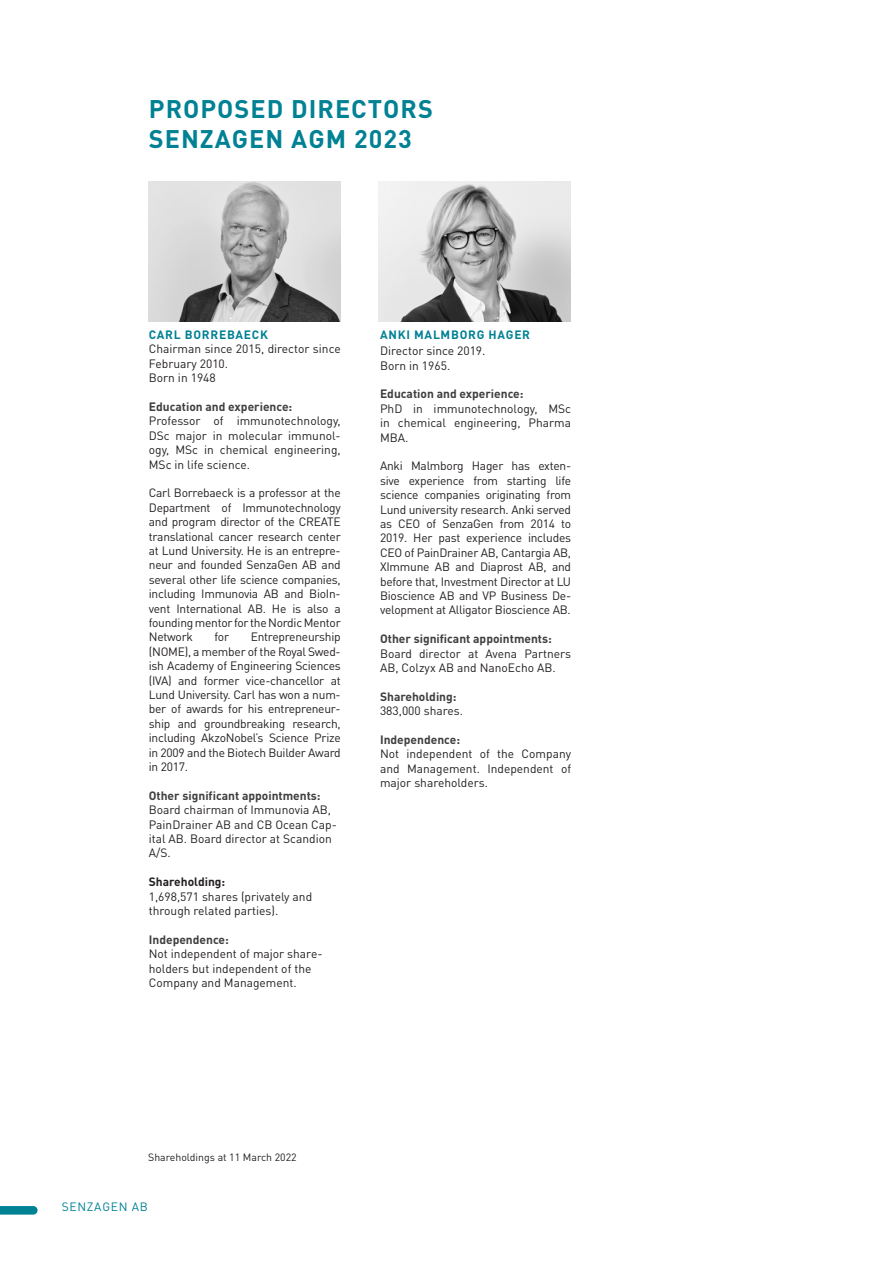
<style>
.page{position:relative;width:893px;height:1263px;background:#fff}
.page>*{position:absolute;margin:0;border:0;box-sizing:border-box;transform-origin:0 0}
.t1{font:700 25.2px/30.3px "DIN Pro";letter-spacing:.04em;color:#008194}
.t2{font:12px/14.4px "DIN Pro";color:#231f20}
.t3{font:700 12px "DIN Pro";color:#3e3e3f}
.t4{font:700 12px "DIN Pro";letter-spacing:.06em;color:#008194}
.t5{font:700 12px "DIN Pro";color:#231f20}
.t6{font:12px "DIN Pro";letter-spacing:.06em;color:#008194}
.t7{font:10.5px "DIN Pro";color:#231f20}
.s1{font-weight:700;color:#008194}
.s2{font-weight:700;color:#3e3e3f}
</style>
<div class="page">
<svg style="left:0;top:1206px;width:38px;height:8px"></svg>
<img style="left:149px;top:182px;width:191px;height:139px">
<img style="left:379px;top:182px;width:191px;height:139px">
<p class="t1" style="left:149px;top:90px;width:286px">PROPOSED DIRECTORS<br>SENZAGEN AGM 2023</p>
<p class="t4" style="left:149px;top:325px;width:121px">CARL BORREBAECK</p>
<p class="t2" style="left:149px;top:341px;width:193px">Chairman since 2015, director since<br>February 2010.</p>
<p class="t2" style="left:149px;top:369px;width:68px">Born in 1948</p>
<p class="t3" style="left:149px;top:397px;width:145px">Education and experience:</p>
<p class="t2" style="left:149px;top:413px;width:193px;text-align:justify">Professor of immunotechnology, DSc major in molecular immunol&shy;ogy, MSc in chemical engineering, MSc in life science.</p>
<p class="t2" style="left:149px;top:485px;width:193px;text-align:justify">Carl Borrebaeck is a professor at the Department of Immunotechnology and program director of the CREATE translational cancer research center at Lund University. He is an entrepre&shy;neur and founded SenzaGen AB and several other life science companies, including Immunovia AB and BioIn&shy;vent International AB. He is also a founding mentor for the Nordic Mentor Network</p>
<p class="t2" style="left:215px;top:629px;width:16px">for</p>
<p class="t2" style="left:149px;top:629px;width:193px;text-align:justify;text-indent:102px">Entrepreneurship (NOME), a member of the Royal Swed&shy;ish Academy of Engineering Sciences (IVA) and former vice-chancellor at Lund University. Carl has won a num&shy;ber of awards for his entrepreneur&shy;ship and groundbreaking research, including AkzoNobel’s Science Prize in 2009 and the Biotech Builder Award in 2017.</p>
<p class="t3" style="left:149px;top:785px;width:173px">Other significant appointments:</p>
<p class="t2" style="left:149px;top:801px;width:190px">Board chairman of Immunovia AB,<br>PainDrainer AB and CB Ocean Cap&shy;ital AB. Board director at Scandion<br>A/S.</p>
<p class="t5" style="left:149px;top:872px;width:78px">Shareholding:</p>
<p class="t2" style="left:149px;top:888px;width:165px">1,698,571 shares (privately and through related parties).</p>
<p class="t3" style="left:149px;top:929px;width:82px">Independence:</p>
<p class="t2" style="left:149px;top:945px;width:175px">Not independent of major share&shy;holders but independent of the<br>Company and Management.</p>
<p class="t2" style="left:380px;top:326px;width:152px;line-height:15.3px"><span class="s1">ANKI MALMBORG HAGER<br></span>Director since 2019.<br>Born in 1965.</p>
<p class="t2" style="left:380px;top:386px;width:193px"><span class="s2">Education and experience:<br></span>PhD in immunotechnology, MSc in chemical engineering, Pharma<br>MBA.</p>
<p class="t2" style="left:380px;top:458px;width:193px;text-align:justify">Anki Malmborg Hager has exten&shy;sive experience from starting life science companies originating from Lund university research. Anki served as CEO of SenzaGen from 2014 to 2019. Her past experience includes CEO of PainDrainer AB, Cantargia AB, XImmune AB and Diaprost AB, and before that, Investment Director at LU Bioscience AB and VP Business De&shy;velopment at Alligator Bioscience AB.</p>
<p class="t2" style="left:380px;top:630px;width:193px"><span class="s2">Other significant appointments:<br></span>Board director at Avena Partners<br>AB, Colzyx AB and NanoEcho AB.</p>
<p class="t2" style="left:380px;top:688px;width:84px"><span class="s2">Shareholding:<br></span>383,000 shares.</p>
<p class="t2" style="left:380px;top:731px;width:193px"><span class="s2">Independence:<br></span>Not independent of the Company and Management. Independent of major shareholders.</p>
<p class="t7" style="left:148px;top:1148px;width:150px">Shareholdings at 11 March 2022</p>
<p class="t6" style="left:62px;top:1198px;width:88px">SENZAGEN AB</p>
</div>
